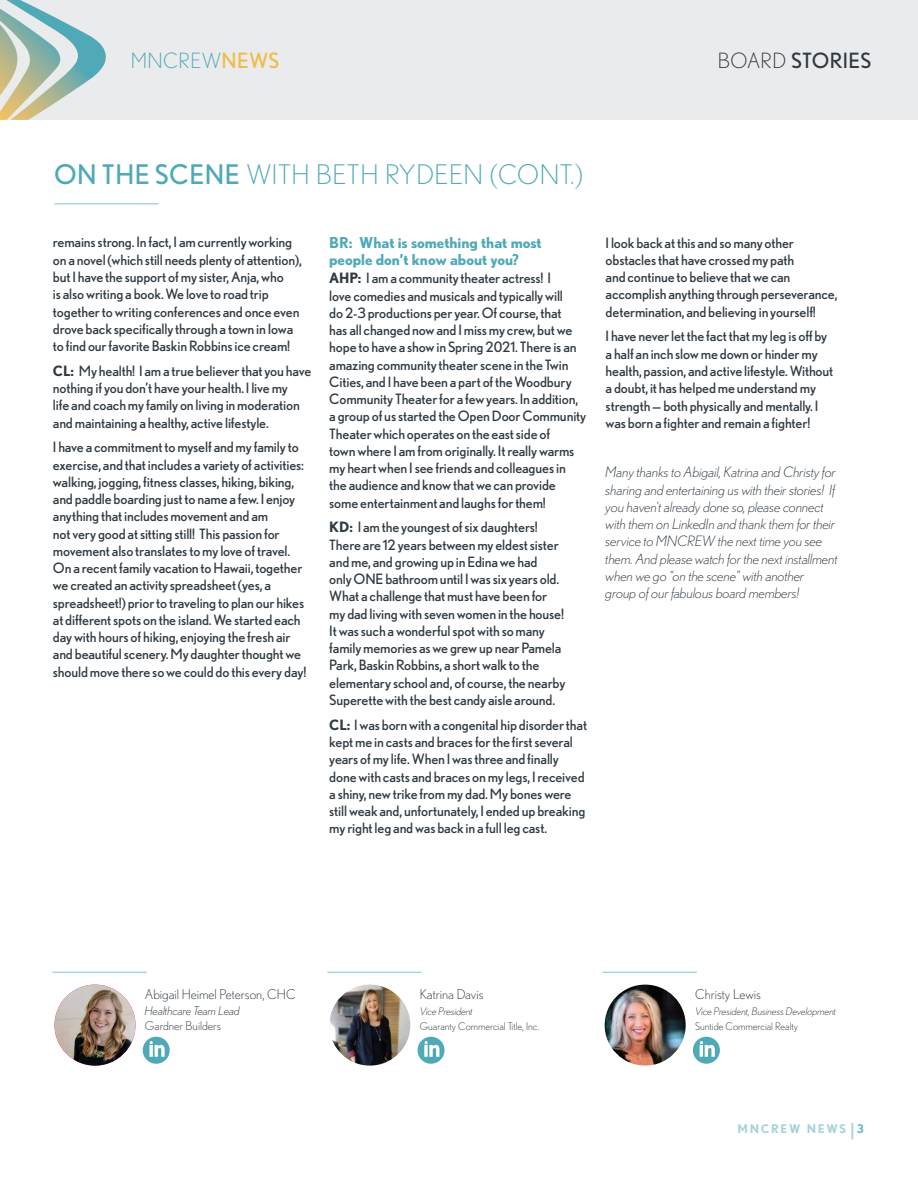
<style>
.page{position:relative;width:918px;height:1188px;background:#fff}
.page>*{position:absolute;margin:0;border:0;box-sizing:border-box;transform-origin:0 0}
.t1{font:300 27px "Nobel";letter-spacing:.02em;color:#4fa9b7}
.t2{font:21px "Nobel";letter-spacing:.02em;color:#2f3a42}
.t3{font:300 21px "Nobel";letter-spacing:.02em;color:#4fa9b7}
.t4{font:700 15px/16.5px "Nobel";letter-spacing:-.005em;color:#4fa9b7}
.t5{font:14.25px/17.2px "Nobel";letter-spacing:-.01em;color:#2f3a42}
.t6{font:italic 300 14.25px/17.2px "Nobel";letter-spacing:-.01em;color:#2f3a42}
.t7{font:300 13.5px "Nobel";color:#2f3a42}
.t8{font:italic 300 12px "Nobel";letter-spacing:-.01em;color:#2f3a42}
.t9{font:300 12px "Nobel";color:#2f3a42}
.t10{font:700 12px "Nobel";letter-spacing:.14em;color:#a7d4db}
.t11{font:300 10.5px "Nobel";color:#2f3a42}
.t12{font:italic 300 10.5px "Nobel";letter-spacing:-.01em;color:#2f3a42}
.s1{font-weight:400;color:#efbd47}
.s2{font-weight:300}
.s3{font-weight:400}
.s4{font-weight:700}
.s5{font-size:18px}
.s6{color:#72bac5}
</style>
<div class="page">
<div style="left:0;top:0;width:918px;height:120px;background:#eaebec"></div>
<svg style="left:0;top:0;width:106px;height:120px"></svg>
<hr style="left:55px;top:203px;width:104px;height:2px;background:#a7d4db">
<svg style="left:143px;top:1037px;width:27px;height:27px"></svg>
<hr style="left:52px;top:972px;width:95px;height:1px;background:#a7d4db">
<img style="left:55px;top:985px;width:81px;height:81px;border-radius:40px">
<svg style="left:418px;top:1037px;width:27px;height:27px"></svg>
<hr style="left:327px;top:972px;width:95px;height:1px;background:#a7d4db">
<img style="left:329px;top:985px;width:81px;height:81px;border-radius:40px">
<svg style="left:693px;top:1037px;width:27px;height:27px"></svg>
<hr style="left:603px;top:972px;width:94px;height:1px;background:#a7d4db">
<img style="left:605px;top:985px;width:81px;height:81px;border-radius:40px">
<h2 class="t3" style="left:131px;top:48px;width:150px">MNCREW<span class="s1">NEWS</span></h2>
<h2 class="t2" style="left:718px;top:48px;width:155px"><span class="s2">BOARD</span> STORIES</h2>
<h1 class="t1" style="left:54px;top:158px;width:531px"><span class="s3">ON THE SCENE</span> WITH BETH RYDEEN (CONT.)</h1>
<p class="t5" style="left:53px;top:234px;width:250px">remains strong. In fact, I am currently working on a novel (which still needs plenty of attention), but I have the support of my sister, Anja, who<br>is also writing a book. We love to road trip together to writing conferences and once even drove back specifically through a town in Iowa to find our favorite Baskin Robbins ice cream!</p>
<p class="t5" style="left:53px;top:362px;width:260px"><span class="s4">CL:</span> My health! I am a true believer that you have nothing if you don’t have your health. I live my<br>life and coach my family on living in moderation and maintaining a healthy, active lifestyle.</p>
<p class="t5" style="left:53px;top:438px;width:255px">I have a commitment to myself and my family to exercise, and that includes a variety of activities: walking, jogging, fitness classes, hiking, biking, and paddle boarding just to name a few. I enjoy anything that includes movement and am<br>not very good at sitting still! This passion for movement also translates to my love of travel.<br>On a recent family vacation to Hawaii, together we created an activity spreadsheet (yes, a spreadsheet!) prior to traveling to plan our hikes at different spots on the island. We started each day with hours of hiking, enjoying the fresh air and beautiful scenery. My daughter thought we should move there so we could do this every day!</p>
<p class="t4" style="left:329px;top:234px;width:214px">BR: What is something that most people don’t know about you?</p>
<p class="t5" style="left:329px;top:269px;width:259px"><span class="s4">AHP:</span> I am a community theater actress! I<br>love comedies and musicals and typically will<br>do 2-3 productions per year. Of course, that<br>has all changed now and I miss my crew, but we hope to have a show in Spring 2021. There is an amazing community theater scene in the Twin Cities, and I have been a part of the Woodbury Community Theater for a few years. In addition, a group of us started the Open Door Community Theater which operates on the east side of<br>town where I am from originally. It really warms my heart when I see friends and colleagues in the audience and know that we can provide some entertainment and laughs for them!</p>
<p class="t5" style="left:329px;top:518px;width:238px"><span class="s4">KD:</span> I am the youngest of six daughters!<br>There are 12 years between my eldest sister and me, and growing up in Edina we had<br>only ONE bathroom until I was six years old.<br>What a challenge that must have been for my dad living with seven women in the house!<br>It was such a wonderful spot with so many family memories as we grew up near Pamela Park, Baskin Robbins, a short walk to the elementary school and, of course, the nearby Superette with the best candy aisle around.</p>
<p class="t5" style="left:329px;top:716px;width:259px"><span class="s4">CL:</span> I was born with a congenital hip disorder that kept me in casts and braces for the first several years of my life. When I was three and finally done with casts and braces on my legs, I received a shiny, new trike from my dad. My bones were still weak and, unfortunately, I ended up breaking my right leg and was back in a full leg cast.</p>
<p class="t5" style="left:606px;top:234px;width:233px">I look back at this and so many other obstacles that have crossed my path<br>and continue to believe that we can accomplish anything through perseverance, determination, and believing in yourself!</p>
<p class="t5" style="left:606px;top:328px;width:229px">I have never let the fact that my leg is off by a half an inch slow me down or hinder my health, passion, and active lifestyle. Without a doubt, it has helped me understand my strength — both physically and mentally. I was born a fighter and remain a fighter!</p>
<p class="t6" style="left:606px;top:463px;width:234px">Many thanks to Abigail, Katrina and Christy for sharing and entertaining us with their stories! If you haven’t already done so, please connect with them on LinkedIn and thank them for their service to MNCREW the next time you see them. And please watch for the next installment when we go “on the scene” with another group of our fabulous board members!</p>
<p class="t7" style="left:145px;top:986px;width:152px">Abigail Heimel Peterson, CHC</p>
<p class="t8" style="left:145px;top:1004px;width:97px">Healthcare Team Lead</p>
<p class="t9" style="left:145px;top:1019px;width:78px">Gardner Builders</p>
<p class="t7" style="left:420px;top:986px;width:65px">Katrina Davis</p>
<p class="t12" style="left:420px;top:1005px;width:55px">Vice President</p>
<p class="t11" style="left:420px;top:1021px;width:121px">Guaranty Commercial Title, Inc.</p>
<p class="t7" style="left:695px;top:986px;width:67px">Christy Lewis</p>
<p class="t12" style="left:695px;top:1005px;width:143px">Vice President, Business Development</p>
<p class="t11" style="left:695px;top:1021px;width:104px">Suntide Commercial Realty</p>
<p class="t10" style="left:738px;top:1121px;width:128px">MNCREW NEWS <span class="s5">|</span> <span class="s6">3</span></p>
</div>
